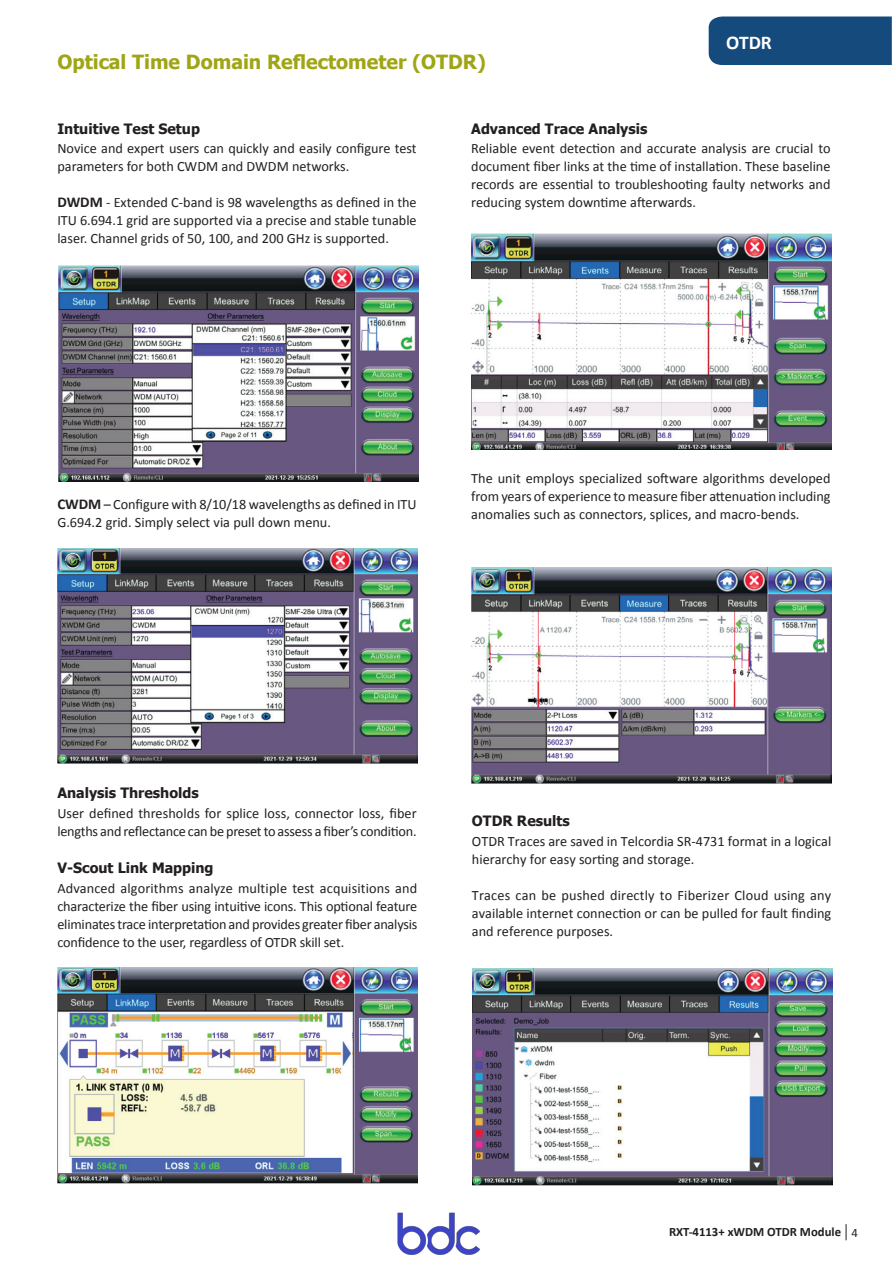
<style>
.page{position:relative;width:893px;height:1263px;background:#fff}
.page>*{position:absolute;margin:0;border:0;box-sizing:border-box;transform-origin:0 0}
.t1{font:700 19.5px "Tahoma";color:#9ea615}
.t2{font:700 19.5px "Calibri";color:#fff}
.t3{font:14.25px/18px "Calibri";color:#231f20;text-align:justify}
.t4{font:700 14.25px "Tahoma";color:#231f20}
.t5{font:700 12.75px "Calibri";color:#231f20}
.s1{font-weight:700;font-size:15px}
.s2{font-weight:400}
</style>
<div class="page">
<svg style="left:846px;top:1224px;width:1px;height:16px"></svg>
<div style="left:709px;top:17px;width:183px;height:48px;background:#144a7c"></div>
<img style="left:471px;top:234px;width:360px;height:216px">
<img style="left:58px;top:266px;width:360px;height:216px">
<img style="left:58px;top:548px;width:360px;height:215px">
<img style="left:471px;top:568px;width:360px;height:216px">
<img style="left:472px;top:969px;width:361px;height:216px">
<img style="left:57px;top:968px;width:360px;height:216px">
<img style="left:397px;top:1212px;width:83px;height:43px">
<h1 class="t1" style="left:57px;top:48px;width:430px">Optical Time Domain Reflectometer (OTDR)</h1>
<h1 class="t2" style="left:726px;top:29px;width:47px">OTDR</h1>
<p class="t4" style="left:57px;top:119px;width:144px">Intuitive Test Setup</p>
<p class="t3" style="left:57px;top:139px;width:361px">Novice and expert users can quickly and easily configure test parameters for both CWDM and DWDM networks.</p>
<p class="t3" style="left:57px;top:193px;width:361px"><span class="s1">DWDM</span> - Extended C-band is 98 wavelengths as defined in the ITU 6.694.1 grid are supported via a precise and stable tunable laser. Channel grids of 50, 100, and 200 GHz is supported.</p>
<p class="t4" style="left:471px;top:119px;width:178px">Advanced Trace Analysis</p>
<p class="t3" style="left:471px;top:139px;width:361px">Reliable event detection and accurate analysis are crucial to document fiber links at the time of installation. These baseline records are essential to troubleshooting faulty networks and reducing system downtime afterwards.</p>
<p class="t3" style="left:57px;top:495px;width:361px"><span class="s1">CWDM</span> – Configure with 8/10/18 wavelengths as defined in ITU<br>G.694.2 grid. Simply select via pull down menu.</p>
<p class="t3" style="left:471px;top:468px;width:361px">The unit employs specialized software algorithms developed from years of experience to measure fiber attenuation including anomalies such as connectors, splices, and macro-bends.</p>
<p class="t4" style="left:57px;top:783px;width:143px">Analysis Thresholds</p>
<p class="t3" style="left:57px;top:804px;width:361px">User defined thresholds for splice loss, connector loss, fiber lengths and reflectance can be preset to assess a fiber’s condition.</p>
<p class="t4" style="left:57px;top:858px;width:158px">V-Scout Link Mapping</p>
<p class="t3" style="left:57px;top:878px;width:362px">Advanced algorithms analyze multiple test acquisitions and characterize the fiber using intuitive icons. This optional feature eliminates trace interpretation and provides greater fiber analysis confidence to the user, regardless of OTDR skill set.</p>
<p class="t4" style="left:472px;top:811px;width:99px">OTDR Results</p>
<p class="t3" style="left:472px;top:831px;width:361px">OTDR Traces are saved in Telcordia SR-4731 format in a logical hierarchy for easy sorting and storage.</p>
<p class="t3" style="left:472px;top:885px;width:361px">Traces can be pushed directly to Fiberizer Cloud using any available internet connection or can be pulled for fault finding and reference purposes.</p>
<p class="t5" style="left:669px;top:1223px;width:190px">RXT-4113+ xWDM OTDR Module <span class="s2">4</span></p>
</div>
